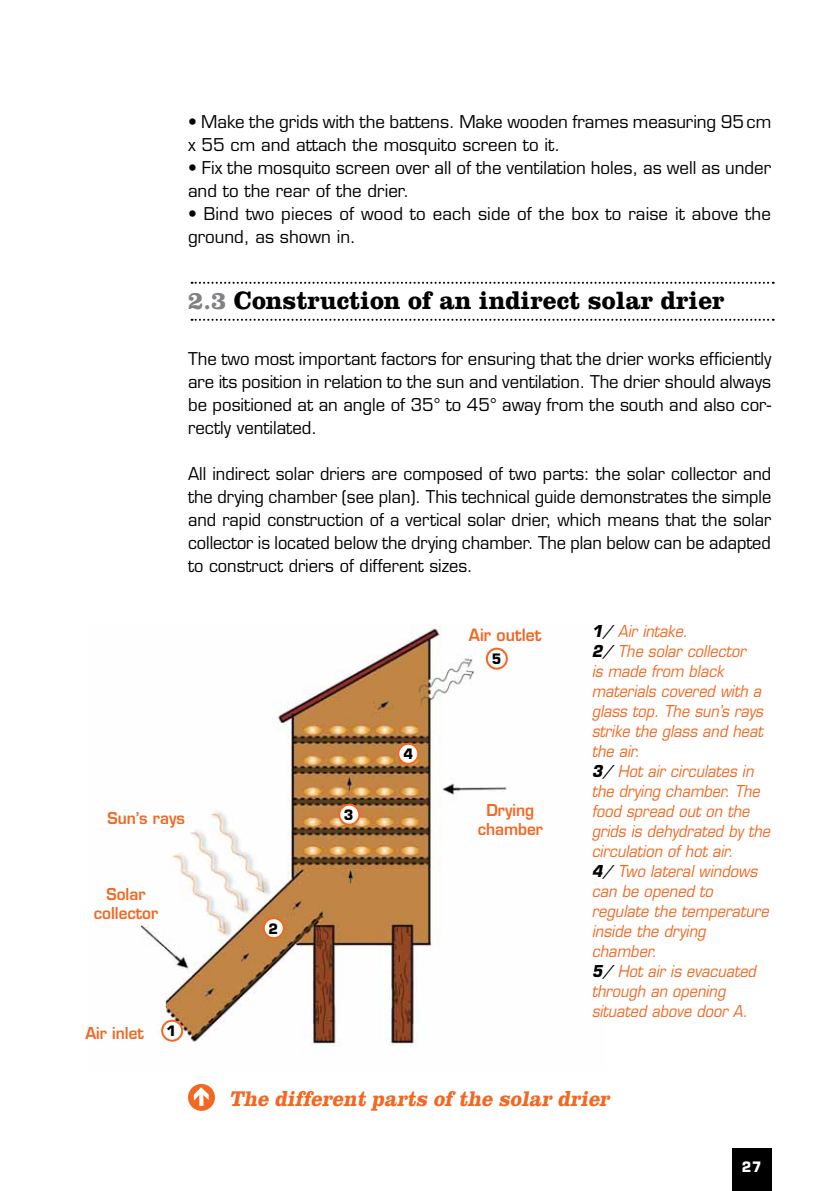
<style>
.page{position:relative;width:840px;height:1191px;background:#fff}
.page>*{position:absolute;margin:0;border:0;box-sizing:border-box;transform-origin:0 0}
.t1{font:700 26px "Clarendon";color:#000;scale:.96 1}
.t2{font:italic 700 22px "Clarendon";color:#f26722;scale:.92 1}
.t3{font:17.2px/23px "Eurostile";color:#000}
.t4{font:17.2px/23px "Eurostile";color:#000;text-align:justify;scale:.95 1}
.t5{font:600 16.6px "Eurostile";color:#f26722;scale:.95 1}
.t6{font:italic 16px/20px "Eurostile";color:#f26722;scale:.91 1}
.t7{font:600 16px/18.8px "Eurostile";color:#f26722;text-align:center;scale:.95 1}
.t8{font:700 14px "Eurostile";color:#000;scale:.95 1}
.t9{font:700 14px "Eurostile";color:#fff;scale:.95 1}
.s1{color:#808285}
.s2{font-weight:700;color:#000}
.s3{color:#000}
</style>
<div class="page">
<div style="left:731px;top:1148px;width:40px;height:43px;background:#000"></div>
<img style="left:140px;top:624px;width:368px;height:423px">
<svg style="left:191px;top:282px;width:582px;height:2px"></svg>
<svg style="left:191px;top:319px;width:582px;height:2px"></svg>
<div style="left:188px;top:1084px;width:27px;height:26px;background:#f26722;border-radius:50%"></div>
<svg style="left:194px;top:1087px;width:15px;height:19px"></svg>
<div style="left:162px;top:1020px;width:20px;height:20px;background:#fff;border-radius:50%"></div>
<div style="left:161px;top:1019px;width:22px;height:22px;border:2px solid #f26722;border-radius:50%"></div>
<div style="left:263px;top:918px;width:20px;height:20px;background:#fff;border-radius:50%"></div>
<div style="left:262px;top:917px;width:22px;height:22px;border:2px solid #f26722;border-radius:50%"></div>
<div style="left:339px;top:804px;width:20px;height:20px;background:#fff;border-radius:50%"></div>
<div style="left:338px;top:803px;width:22px;height:22px;border:2px solid #f26722;border-radius:50%"></div>
<div style="left:398px;top:744px;width:20px;height:20px;background:#fff;border-radius:50%"></div>
<div style="left:397px;top:743px;width:22px;height:22px;border:2px solid #f26722;border-radius:50%"></div>
<svg style="left:486px;top:648px;width:20px;height:20px"></svg>
<div style="left:485px;top:647px;width:22px;height:22px;border:2px solid #f26722;border-radius:50%"></div>
<p class="t3" style="left:188px;top:111px;width:584px">• Make the grids with the battens. Make wooden frames measuring 95cm x 55 cm and attach the mosquito screen to it.</p>
<p class="t3" style="left:188px;top:157px;width:584px">• Fix the mosquito screen over all of the ventilation holes, as well as under and to the rear of the drier.</p>
<p class="t3" style="left:188px;top:203px;width:584px">• Bind two pieces of wood to each side of the box to raise it above the ground, as shown in.</p>
<h1 class="t1" style="left:188px;top:285px;width:560px"><span class="s1">2.3</span> Construction of an indirect solar drier</h1>
<p class="t3" style="left:188px;top:347px;width:584px;text-align:justify">The two most important factors for ensuring that the drier works efficiently are its position in relation to the sun and ventilation. The drier should always be positioned at an angle of 35° to 45° away from the south and also cor&shy;rectly ventilated.</p>
<p class="t4" style="left:188px;top:462px;width:615px">All indirect solar driers are composed of two parts: the solar collector and the drying chamber (see plan). This technical guide demonstrates the simple and rapid construction of a vertical solar drier, which means that the solar collector is located below the drying chamber. The plan below can be adapted to construct driers of different sizes.</p>
<p class="t7" style="left:107px;top:808px;width:83px">Sun’s rays</p>
<p class="t7" style="left:94px;top:884px;width:69px">Solar collector</p>
<p class="t7" style="left:85px;top:1023px;width:63px">Air inlet</p>
<p class="t8" style="left:166px;top:1022px;width:12px">1</p>
<p class="t8" style="left:268px;top:919px;width:12px">2</p>
<p class="t8" style="left:344px;top:806px;width:12px">3</p>
<p class="t8" style="left:403px;top:745px;width:12px">4</p>
<p class="t5" style="left:468px;top:624px;width:78px">Air outlet</p>
<p class="t8" style="left:491px;top:650px;width:12px">5</p>
<p class="t7" style="left:477px;top:801px;width:70px">Drying chamber</p>
<p class="t6" style="left:591px;top:621px;width:197px"><span class="s2">1</span><span class="s3">/</span> Air intake.<br><span class="s2">2</span><span class="s3">/</span> The solar collector<br>is made from black materials covered with a glass top. The sun’s rays strike the glass and heat the air.<br><span class="s2">3</span><span class="s3">/</span> Hot air circulates in the drying chamber. The food spread out on the grids is dehydrated by the circulation of hot air.<br><span class="s2">4</span><span class="s3">/</span> Two lateral windows can be opened to regulate the temperature inside the drying chamber.<br><span class="s2">5</span><span class="s3">/</span> Hot air is evacuated through an opening situated above door A.</p>
<p class="t2" style="left:229px;top:1085px;width:420px">The different p arts of the solar drier</p>
<p class="t9" style="left:741px;top:1158px;width:22px">27</p>
</div>
